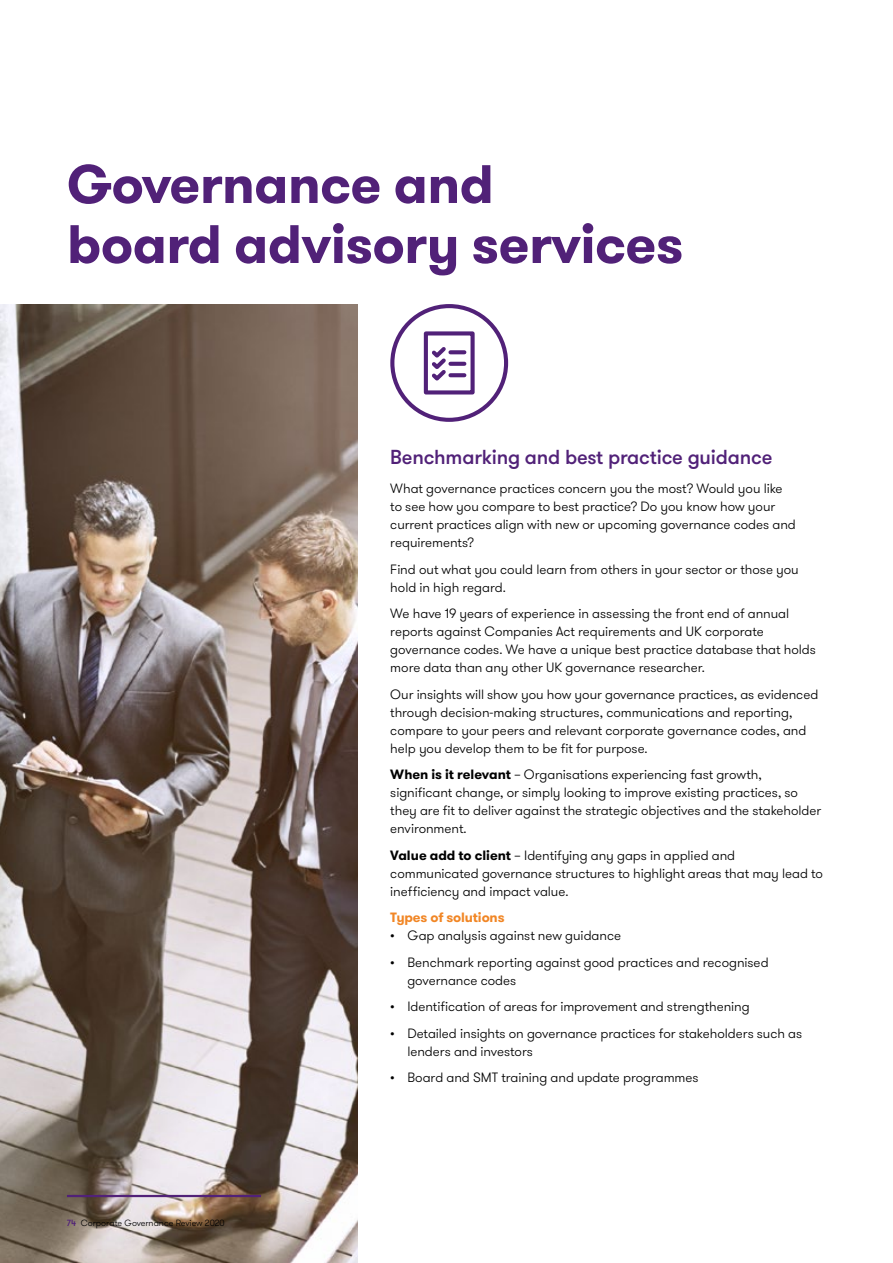
<style>
.page{position:relative;width:893px;height:1263px;background:#fff}
.page>*{position:absolute;margin:0;border:0;box-sizing:border-box;transform-origin:0 0}
.t1{font:700 54px/60px "GT Walsheim Pro";letter-spacing:-.01em;color:#512178}
.t2{font:500 20.25px "GT Walsheim Pro";letter-spacing:-.01em;color:#512178}
.t3{font:300 13.5px/18px "GT Walsheim Pro";letter-spacing:-.005em;color:#000}
.t4{font:700 13.5px "GT Walsheim Pro";letter-spacing:-.01em;color:#f18625}
.t5{font:300 9px "GT Walsheim Pro";color:#000}
.s1{font-weight:500;color:#512178}
.s2{font-weight:700}
</style>
<div class="page">
<div style="left:390px;top:304px;width:118px;height:118px;border:4px solid #512178;border-radius:50%"></div>
<svg style="left:423px;top:331px;width:52px;height:64px"></svg>
<img style="left:0;top:304px;width:357px;height:959px">
<hr style="left:67px;top:1195px;width:194px;height:2px;background:#512178">
<h1 class="t1" style="left:67px;top:155px;width:618px">Governance and<br>board advisory services</h1>
<p class="t5" style="left:67px;top:1217px;width:159px"><span class="s1">74</span> Corporate Governance Review 2020</p>
<h2 class="t2" style="left:390px;top:444px;width:384px">Benchmarking and best practice guidance</h2>
<p class="t3" style="left:390px;top:480px;width:407px">What governance practices concern you the most? Would you like to see how you compare to best practice? Do you know how your current practices align with new or upcoming governance codes and requirements?</p>
<p class="t3" style="left:390px;top:560px;width:410px">Find out what you could learn from others in your sector or those you hold in high regard.</p>
<p class="t3" style="left:390px;top:605px;width:427px">We have 19 years of experience in assessing the front end of annual reports against Companies Act requirements and UK corporate governance codes. We have a unique best practice database that holds more data than any other UK governance researcher.</p>
<p class="t3" style="left:390px;top:685px;width:430px">Our insights will show you how your governance practices, as evidenced through decision-making structures, communications and reporting, compare to your peers and relevant corporate governance codes, and help you develop them to be fit for purpose.</p>
<p class="t3" style="left:390px;top:766px;width:432px"><span class="s2">When is it relevant</span> – Organisations experiencing fast growth, significant change, or simply looking to improve existing practices, so they are fit to deliver against the strategic objectives and the stakeholder environment.</p>
<p class="t3" style="left:390px;top:846px;width:434px"><span class="s2">Value add to client</span> – Identifying any gaps in applied and communicated governance structures to highlight areas that may lead to inefficiency and impact value.</p>
<p class="t4" style="left:390px;top:909px;width:116px">Types of solutions</p>
<p class="t3" style="left:390px;top:927px;width:232px">• Gap analysis against new guidance</p>
<p class="t3" style="left:407px;top:953px;width:363px;text-indent:-17px">• Benchmark reporting against good practices and recognised governance codes</p>
<p class="t3" style="left:390px;top:998px;width:361px">• Identification of areas for improvement and strengthening</p>
<p class="t3" style="left:407px;top:1024px;width:396px;text-indent:-17px">• Detailed insights on governance practices for stakeholders such as lenders and investors</p>
<p class="t3" style="left:390px;top:1069px;width:310px">• Board and SMT training and update programmes</p>
</div>
